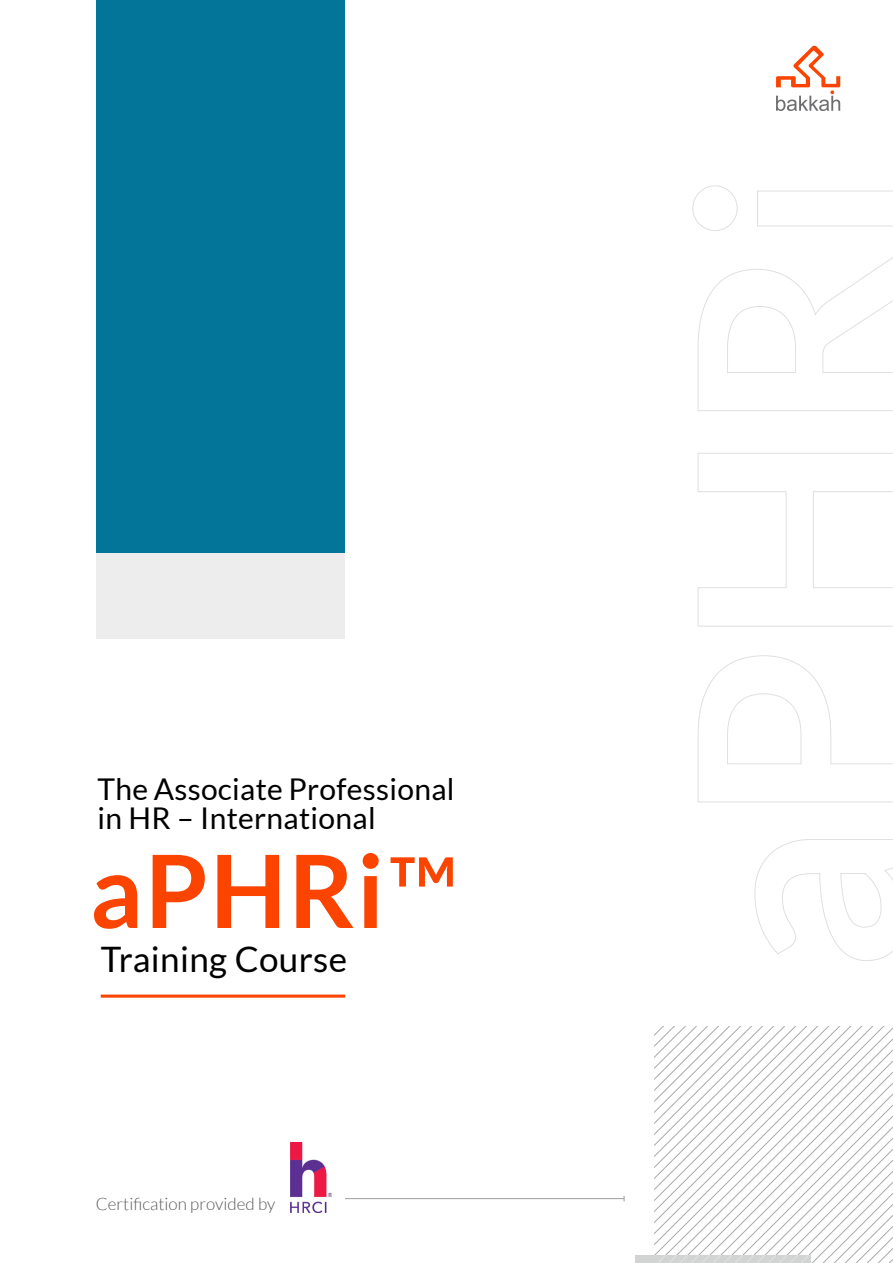
<style>
.page{position:relative;width:893px;height:1263px;background:#fff}
.page>*{position:absolute;margin:0;border:0;box-sizing:border-box;transform-origin:0 0}
.t1{font:700 101.1px "Lato";letter-spacing:.02em;color:#fb4400}
.t2{font:35.1px "Lato";letter-spacing:.01em;color:#000}
.t3{font:30px/29.4px "Lato";letter-spacing:.01em;color:#000}
.t4{font:300 16.95px "Lato";color:#58595b}
.s1{font-weight:500;font-size:98.4px}
</style>
<div class="page">
<hr style="left:112px;top:1198px;width:512px;height:1px;background:#a7a9ac">
<div style="left:636px;top:1256px;width:175px;height:7px;background:#d2d4d4"></div>
<div style="left:281px;top:1175px;width:64px;height:38px;background:#fff"></div>
<div style="left:96px;top:0;width:248px;height:553px;background:#037599"></div>
<svg style="left:776px;top:46px;width:64px;height:65px"></svg>
<div style="left:96px;top:1196px;width:185px;height:17px;background:#fff"></div>
<img style="left:291px;top:1142px;width:41px;height:71px">
<svg style="left:101px;top:994px;width:244px;height:4px"></svg>
<svg style="left:654px;top:1027px;width:239px;height:236px"></svg>
<div style="left:96px;top:553px;width:248px;height:85px;background:#ededed"></div>
<p class="t3" style="left:98px;top:774px;width:359px">The Associate Professional in HR – International</p>
<h1 class="t1" style="left:90px;top:833px;width:372px">aPHRi<span class="s1">™</span></h1>
<p class="t2" style="left:101px;top:940px;width:248px">Training Course</p>
<p class="t4" style="left:96px;top:1194px;width:181px">Certification provided by</p>
</div>
